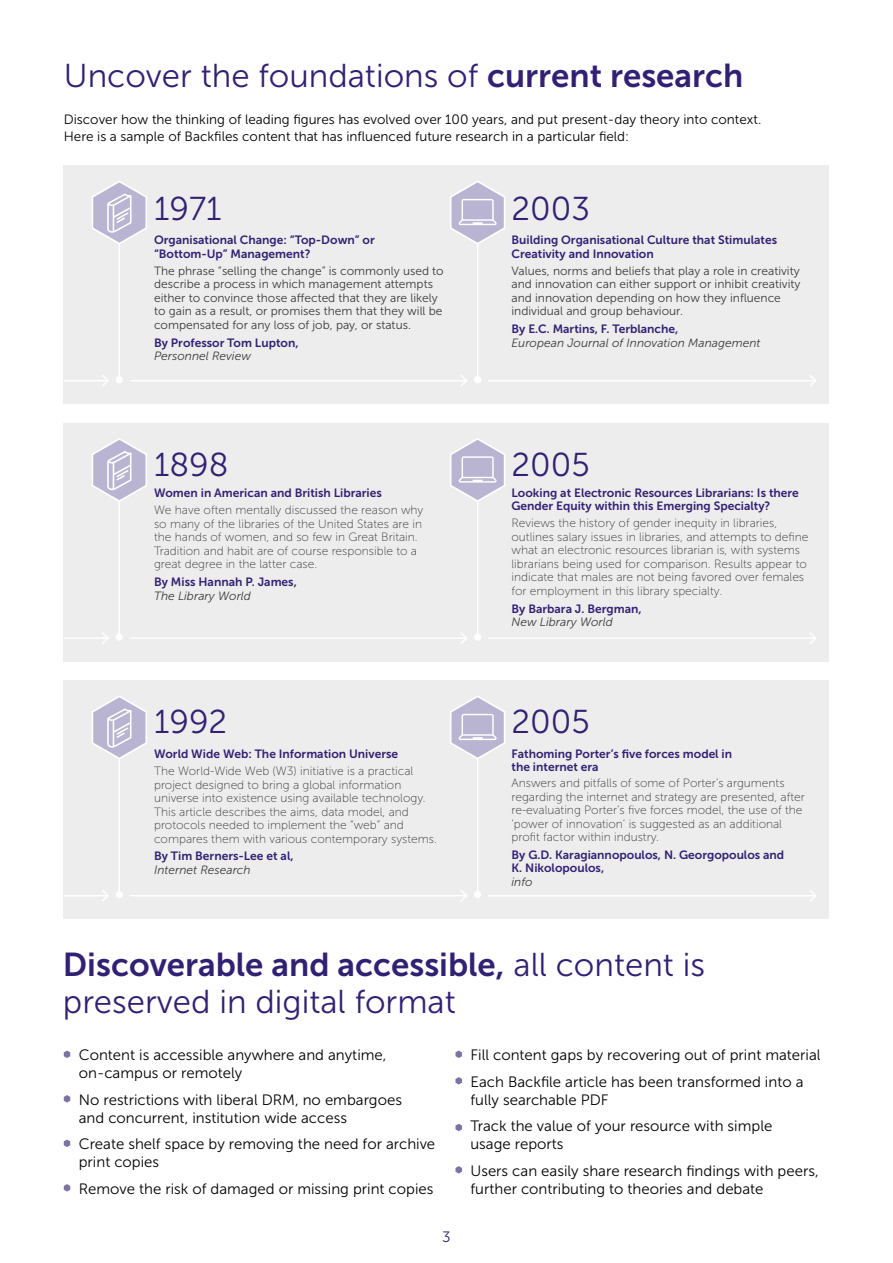
<style>
.page{position:relative;width:893px;height:1263px;background:#fff}
.page>*{position:absolute;margin:0;border:0;box-sizing:border-box;transform-origin:0 0}
.t1{font:33px "Museo Sans 300";color:#322173}
.t2{font:33px "Museo Sans 700";color:#322173}
.t3{font:15px/18px "Museo Sans 300";color:#000}
.t4{font:15px "Museo Sans 300";color:#322173}
.t5{font:13.5px/16.5px "Museo Sans 300";color:#000}
.t6{font:12px/13.5px "Museo Sans 100";color:#3c3c3b}
.t7{font:12px/13.5px "Museo Sans 700";color:#322173}
.t8{font:12px/13.5px "Museo Sans 300";color:#3c3c3b}
.t9{font:italic 12px "Museo Sans 300";color:#3c3c3b}
.s1{font-family:"Museo Sans 700"}
.s2{font-family:"Museo Sans 300"}
</style>
<div class="page">
<div style="left:64px;top:166px;width:765px;height:238px;background:#ededed"></div>
<hr style="left:477px;top:196px;width:1px;height:184px;background:#fff">
<div style="left:474px;top:376px;width:7px;height:7px;background:#fff;border-radius:50%"></div>
<hr style="left:64px;top:380px;width:44px;height:1px;background:#fff">
<svg style="left:102px;top:375px;width:7px;height:11px"></svg>
<hr style="left:130px;top:380px;width:337px;height:1px;background:#fff">
<svg style="left:461px;top:375px;width:6px;height:11px"></svg>
<hr style="left:488px;top:380px;width:328px;height:1px;background:#fff">
<svg style="left:810px;top:375px;width:6px;height:11px"></svg>
<hr style="left:119px;top:196px;width:1px;height:184px;background:#fff">
<div style="left:116px;top:376px;width:7px;height:7px;background:#fff;border-radius:50%"></div>
<svg style="left:92px;top:181px;width:55px;height:63px"></svg>
<svg style="left:450px;top:181px;width:55px;height:63px"></svg>
<svg style="left:64px;top:1050px;width:6px;height:8px"></svg>
<svg style="left:64px;top:1095px;width:6px;height:7px"></svg>
<svg style="left:64px;top:1139px;width:6px;height:8px"></svg>
<svg style="left:64px;top:1184px;width:6px;height:7px"></svg>
<svg style="left:455px;top:1050px;width:7px;height:8px"></svg>
<svg style="left:455px;top:1077px;width:7px;height:7px"></svg>
<svg style="left:455px;top:1124px;width:7px;height:7px"></svg>
<svg style="left:455px;top:1166px;width:7px;height:7px"></svg>
<div style="left:64px;top:423px;width:765px;height:238px;background:#ededed"></div>
<hr style="left:477px;top:453px;width:1px;height:184px;background:#fff">
<div style="left:474px;top:633px;width:7px;height:8px;background:#fff;border-radius:50%"></div>
<hr style="left:64px;top:637px;width:44px;height:2px;background:#fff">
<svg style="left:102px;top:632px;width:7px;height:12px"></svg>
<hr style="left:130px;top:637px;width:337px;height:2px;background:#fff">
<svg style="left:461px;top:633px;width:5px;height:11px"></svg>
<hr style="left:488px;top:637px;width:328px;height:2px;background:#fff">
<svg style="left:810px;top:632px;width:5px;height:12px"></svg>
<hr style="left:119px;top:453px;width:1px;height:184px;background:#fff">
<div style="left:116px;top:633px;width:7px;height:8px;background:#fff;border-radius:50%"></div>
<svg style="left:92px;top:438px;width:55px;height:64px"></svg>
<svg style="left:450px;top:438px;width:55px;height:64px"></svg>
<div style="left:64px;top:681px;width:765px;height:238px;background:#ededed"></div>
<hr style="left:477px;top:710px;width:1px;height:185px;background:#fff">
<div style="left:474px;top:891px;width:7px;height:7px;background:#fff;border-radius:50%"></div>
<hr style="left:64px;top:895px;width:44px;height:1px;background:#fff">
<svg style="left:102px;top:890px;width:7px;height:11px"></svg>
<hr style="left:130px;top:895px;width:337px;height:1px;background:#fff">
<svg style="left:461px;top:890px;width:6px;height:11px"></svg>
<hr style="left:488px;top:895px;width:328px;height:1px;background:#fff">
<svg style="left:810px;top:890px;width:6px;height:11px"></svg>
<hr style="left:119px;top:710px;width:1px;height:185px;background:#fff">
<div style="left:116px;top:891px;width:7px;height:7px;background:#fff;border-radius:50%"></div>
<svg style="left:92px;top:696px;width:55px;height:63px"></svg>
<svg style="left:450px;top:696px;width:55px;height:63px"></svg>
<h1 class="t1" style="left:64px;top:58px;width:681px">Uncover the foundations of <span class="s1">current research</span></h1>
<p class="t5" style="left:64px;top:111px;width:699px">Discover how the thinking of leading figures has evolved over 100 years, and put present-day theory into context.<br>Here is a sample of Backfiles content that has influenced future research in a particular field:</p>
<h1 class="t1" style="left:154px;top:191px;width:69px">1971</h1>
<h1 class="t1" style="left:511px;top:191px;width:80px">2003</h1>
<p class="t7" style="left:154px;top:233px;width:222px">Organisational Change: “Top-Down” or “Bottom-Up” Management?</p>
<p class="t7" style="left:511px;top:233px;width:267px">Building Organisational Culture that Stimulates<br>Creativity and Innovation</p>
<p class="t8" style="left:154px;top:264px;width:291px">The phrase “selling the change” is commonly used to describe a process in which management attempts either to convince those affected that they are likely to gain as a result, or promises them that they will be compensated for any loss of job, pay, or status.</p>
<p class="t7" style="left:154px;top:336px;width:146px">By Professor Tom Lupton,</p>
<p class="t9" style="left:154px;top:349px;width:98px">Personnel Review</p>
<p class="t8" style="left:511px;top:264px;width:291px">Values, norms and beliefs that play a role in creativity and innovation can either support or inhibit creativity and innovation depending on how they influence individual and group behaviour.</p>
<p class="t7" style="left:511px;top:322px;width:168px">By E.C. Martins, F. Terblanche,</p>
<p class="t9" style="left:511px;top:336px;width:250px">European Journal of Innovation Management</p>
<h1 class="t1" style="left:154px;top:447px;width:76px">1898</h1>
<h1 class="t1" style="left:511px;top:447px;width:80px">2005</h1>
<p class="t7" style="left:154px;top:486px;width:229px">Women in American and British Libraries</p>
<p class="t7" style="left:511px;top:486px;width:289px">Looking at Electronic Resources Librarians: Is there</p>
<p class="t6" style="left:154px;top:503px;width:271px">We have often mentally discussed the reason why</p>
<p class="t7" style="left:511px;top:499px;width:260px">Gender Equity within this Emerging Specialty?</p>
<p class="t6" style="left:154px;top:517px;width:269px">so many of the libraries of the United States are in the hands of women, and so few in Great Britain.<br>Tradition and habit are of course responsible to a great degree in the latter case.</p>
<p class="t7" style="left:154px;top:575px;width:144px">By Miss Hannah P. James,</p>
<p class="t9" style="left:154px;top:589px;width:98px">The Library World</p>
<p class="t6" style="left:511px;top:517px;width:298px">Reviews the history of gender inequity in libraries, outlines salary issues in libraries, and attempts to define what an electronic resources librarian is, with systems librarians being used for comparison. Results appear to indicate that males are not being favored over females for employment in this library specialty.</p>
<p class="t7" style="left:511px;top:602px;width:132px">By Barbara J. Bergman,</p>
<p class="t9" style="left:511px;top:616px;width:103px">New Library World</p>
<h1 class="t1" style="left:154px;top:704px;width:75px">1992</h1>
<h1 class="t1" style="left:511px;top:704px;width:80px">2005</h1>
<p class="t7" style="left:154px;top:747px;width:246px">World Wide Web: The Information Universe</p>
<p class="t7" style="left:511px;top:747px;width:222px">Fathoming Porter’s five forces model in the internet era</p>
<p class="t6" style="left:154px;top:764px;width:284px">The World-Wide Web (W3) initiative is a practical project designed to bring a global information universe into existence using available technology.<br>This article describes the aims, data model, and protocols needed to implement the “web” and compares them with various contemporary systems.</p>
<p class="t7" style="left:154px;top:849px;width:141px">By Tim Berners-Lee et al,</p>
<p class="t9" style="left:154px;top:863px;width:98px">Internet Research</p>
<p class="t6" style="left:511px;top:776px;width:295px">Answers and pitfalls of some of Porter’s arguments regarding the internet and strategy are presented, after re-evaluating Porter’s five forces model, the use of the ‘power of innovation’ is suggested as an additional profit factor within industry.</p>
<p class="t7" style="left:511px;top:848px;width:274px">By G.D. Karagiannopoulos, N. Georgopoulos and<br>K. Nikolopoulos,</p>
<p class="t9" style="left:511px;top:875px;width:23px">info</p>
<h1 class="t2" style="left:63px;top:946px;width:644px">Discoverable and accessible, <span class="s2">all content is</span></h1>
<h1 class="t1" style="left:63px;top:984px;width:394px">preserved in digital format</h1>
<p class="t3" style="left:79px;top:1046px;width:309px">Content is accessible anywhere and anytime, on-campus or remotely</p>
<p class="t3" style="left:79px;top:1091px;width:325px">No restrictions with liberal DRM, no embargoes and concurrent, institution wide access</p>
<p class="t3" style="left:79px;top:1135px;width:358px">Create shelf space by removing the need for archive print copies</p>
<p class="t3" style="left:79px;top:1180px;width:356px">Remove the risk of damaged or missing print copies</p>
<p class="t3" style="left:470px;top:1042px;width:352px;line-height:26.5px">Fill content gaps by recovering out of print material<br>Each Backfile article has been transformed into a</p>
<p class="t3" style="left:470px;top:1086px;width:303px;line-height:26.5px">fully searchable PDF<br>Track the value of your resource with simple</p>
<p class="t3" style="left:470px;top:1131px;width:350px;line-height:26.5px">usage reports<br>Users can easily share research findings with peers,</p>
<p class="t3" style="left:470px;top:1180px;width:295px">further contributing to theories and debate</p>
<p class="t4" style="left:442px;top:1228px;width:10px">3</p>
</div>
